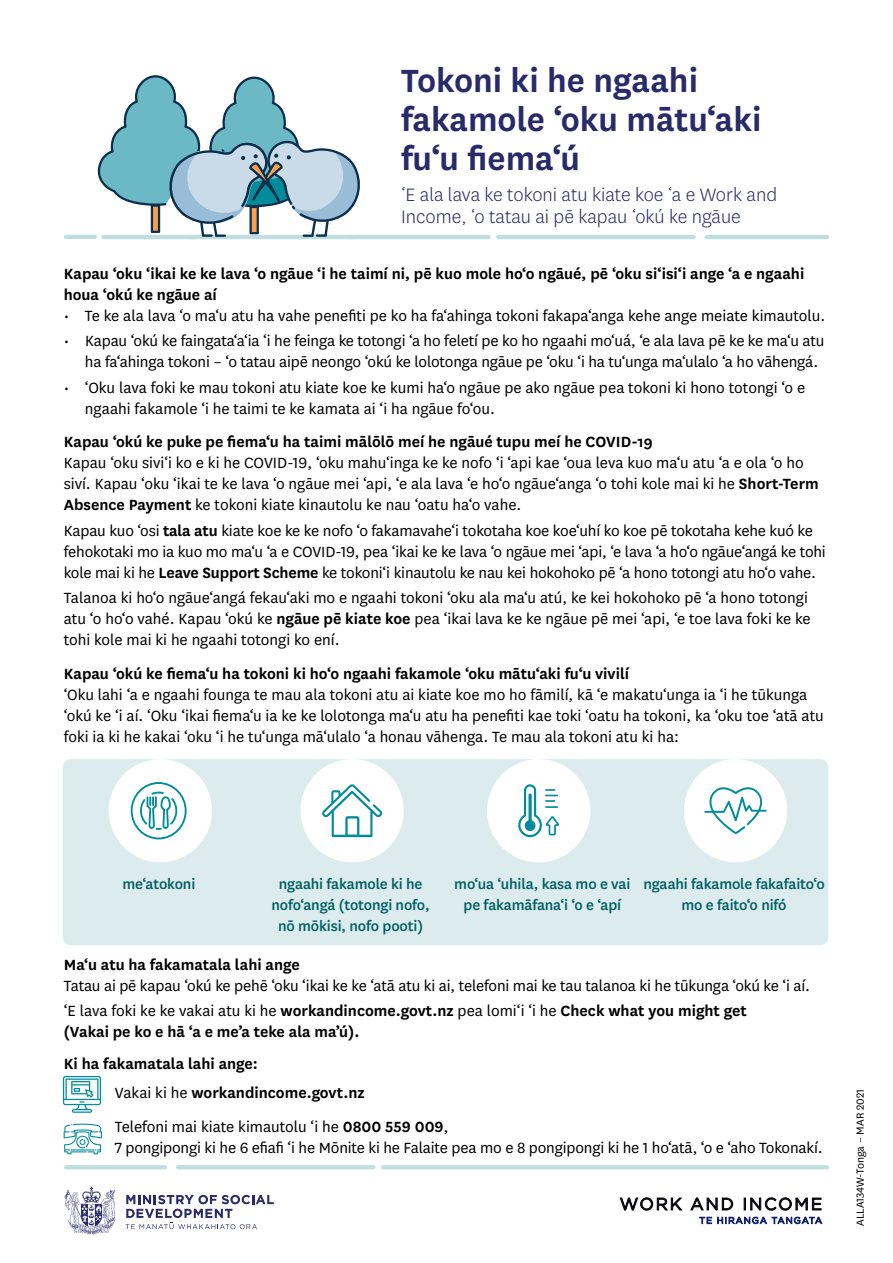
<style>
.page{position:relative;width:893px;height:1263px;background:#fff}
.page>*{position:absolute;margin:0;border:0;box-sizing:border-box;transform-origin:0 0}
.t1{font:600 37.5px/39px "National";color:#282b67}
.t2{font:300 21px/22.5px "National";color:#282b67}
.t3{font:17.25px/21px "National";letter-spacing:-.005em;color:#000}
.t4{font:600 17.25px/31.7px "National";color:#000}
.t5{font:500 16.5px/21px "National";letter-spacing:-.01em;color:#005f63;text-align:center}
.t6{font:12px "National";color:#000}
.s1{font-weight:600}
</style>
<div class="page">
<svg style="left:65px;top:1187px;width:51px;height:48px"></svg>
<svg style="left:126px;top:1195px;width:148px;height:34px"></svg>
<svg style="left:700px;top:1217px;width:122px;height:7px"></svg>
<svg style="left:620px;top:1198px;width:201px;height:12px"></svg>
<svg style="left:64px;top:1123px;width:38px;height:31px"></svg>
<svg style="left:63px;top:1076px;width:38px;height:37px"></svg>
<div style="left:63px;top:759px;width:765px;height:186px;background:#dcecee;border-radius:9px"></div>
<div style="left:109px;top:759px;width:103px;height:103px;background:#fff;border-radius:50%"></div>
<svg style="left:131px;top:782px;width:56px;height:57px"></svg>
<div style="left:684px;top:759px;width:103px;height:103px;background:#fff;border-radius:50%"></div>
<svg style="left:704px;top:787px;width:63px;height:47px"></svg>
<div style="left:487px;top:759px;width:103px;height:103px;background:#fff;border-radius:50%"></div>
<svg style="left:518px;top:784px;width:41px;height:53px"></svg>
<div style="left:300px;top:759px;width:104px;height:103px;background:#fff;border-radius:50%"></div>
<svg style="left:322px;top:784px;width:60px;height:53px"></svg>
<hr style="left:346px;top:235px;width:143px;height:4px;background:#bfdee2">
<hr style="left:498px;top:235px;width:196px;height:4px;background:#bfdee2">
<hr style="left:706px;top:235px;width:121px;height:4px;background:#bfdee2">
<hr style="left:189px;top:235px;width:164px;height:4px;background:#bfdee2">
<hr style="left:103px;top:235px;width:93px;height:4px;background:#bfdee2">
<hr style="left:66px;top:235px;width:29px;height:4px;background:#bfdee2">
<hr style="left:383px;top:1165px;width:444px;height:4px;background:#bfdee2">
<hr style="left:178px;top:1165px;width:196px;height:4px;background:#bfdee2">
<hr style="left:66px;top:1165px;width:99px;height:4px;background:#bfdee2">
<svg style="left:98px;top:75px;width:262px;height:162px"></svg>
<h1 class="t1" style="left:401px;top:58px;width:362px">Tokoni ki he ngaahi fakamole ‘oku mātu‘aki fu‘u fiema‘ú</h1>
<p class="t2" style="left:401px;top:183px;width:377px">‘E ala lava ke tokoni atu kiate koe ‘a e Work and<br>Income, ‘o tatau ai pē kapau ‘okú ke ngāue</p>
<p class="t4" style="left:64px;top:262px;width:742px;line-height:21px">Kapau ‘oku ‘ikai ke ke lava ‘o ngāue ‘i he taimí ni, pē kuo mole ho‘o ngāué, pē ‘oku si‘isi‘i ange ‘a e ngaahi houa ‘okú ke ngāue aí</p>
<p class="t3" style="left:64px;top:305px;width:763px">• Te ke ala lava ‘o ma‘u atu ha vahe penefiti pe ko ha fa‘ahinga tokoni fakapa‘anga kehe ange meiate kimautolu.</p>
<p class="t3" style="left:85px;top:330px;width:741px;text-indent:-21px">• Kapau ‘okú ke faingata‘a‘ia ‘i he feinga ke totongi ‘a ho feletí pe ko ho ngaahi mo‘uá, ‘e ala lava pē ke ke ma‘u atu ha fa‘ahinga tokoni – ‘o tatau aipē neongo ‘okú ke lolotonga ngāue pe ‘oku ‘i ha tu‘unga ma‘ulalo ‘a ho vāhengá.</p>
<p class="t3" style="left:85px;top:376px;width:722px;text-indent:-21px">• ‘Oku lava foki ke mau tokoni atu kiate koe ke kumi ha‘o ngāue pe ako ngāue pea tokoni ki hono totongi ‘o e ngaahi fakamole ‘i he taimi te ke kamata ai ‘i ha ngāue fo‘ou.</p>
<p class="t4" style="left:64px;top:425px;width:590px">Kapau ‘okú ke puke pe fiema‘u ha taimi mālōlō meí he ngāué tupu meí he COVID-19</p>
<p class="t3" style="left:64px;top:452px;width:757px">Kapau ‘oku sivi‘i ko e ki he COVID-19, ‘oku mahu‘inga ke ke nofo ‘i ‘api kae ‘oua leva kuo ma‘u atu ‘a e ola ‘o ho siví. Kapau ‘oku ‘ikai te ke lava ‘o ngāue mei ‘api, ‘e ala lava ‘e ho‘o ngāue‘anga ‘o tohi kole mai ki he <span class="s1">Short-Term<br>Absence Payment</span> ke tokoni kiate kinautolu ke nau ‘oatu ha‘o vahe.</p>
<p class="t3" style="left:64px;top:519px;width:764px">Kapau kuo ‘osi <span class="s1">tala atu</span> kiate koe ke ke nofo ‘o fakamavahe‘i tokotaha koe koe‘uhí ko koe pē tokotaha kehe kuó ke fehokotaki mo ia kuo mo ma‘u ‘a e COVID-19, pea ‘ikai ke ke lava ‘o ngāue mei ‘api, ‘e lava ‘a ho‘o ngāue‘angá ke tohi kole mai ki he <span class="s1">Leave Support Scheme</span> ke tokoni‘i kinautolu ke nau kei hokohoko pē ‘a hono totongi atu ho‘o vahe.</p>
<p class="t3" style="left:64px;top:586px;width:748px">Talanoa ki ho‘o ngāue‘angá fekau‘aki mo e ngaahi tokoni ‘oku ala ma‘u atú, ke kei hokohoko pē ‘a hono totongi atu ‘o ho‘o vahé. Kapau ‘okú ke <span class="s1">ngāue pē kiate koe</span> pea ‘ikai lava ke ke ngāue pē mei ‘api, ‘e toe lava foki ke ke tohi kole mai ki he ngaahi totongi ko ení.</p>
<p class="t4" style="left:64px;top:656px;width:567px">Kapau ‘okú ke fiema‘u ha tokoni ki ho‘o ngaahi fakamole ‘oku mātu‘aki fu‘u vivilí</p>
<p class="t3" style="left:64px;top:683px;width:762px">‘Oku lahi ‘a e ngaahi founga te mau ala tokoni atu ai kiate koe mo ho fāmilí, kā ‘e makatu‘unga ia ‘i he tūkunga ‘okú ke ‘i aí. ‘Oku ‘ikai fiema‘u ia ke ke lolotonga ma‘u atu ha penefiti kae toki ‘oatu ha tokoni, ka ‘oku toe ‘atā atu foki ia ki he kakai ‘oku ‘i he tu‘unga mā‘ulalo ‘a honau vāhenga. Te mau ala tokoni atu ki ha:</p>
<p class="t5" style="left:123px;top:873px;width:74px">me‘atokoni</p>
<p class="t5" style="left:272px;top:873px;width:160px">ngaahi fakamole ki he nofo‘angá (totongi nofo, nō mōkisi, nofo pooti)</p>
<p class="t5" style="left:454px;top:873px;width:178px">mo‘ua ‘uhila, kasa mo e vai pe fakamāfana‘i ‘o e ‘apí</p>
<p class="t5" style="left:643px;top:873px;width:183px">ngaahi fakamole fakafaito‘o mo e faito‘o nifó</p>
<p class="t4" style="left:64px;top:947px;width:237px">Ma‘u atu ha fakamatala lahi ange</p>
<p class="t3" style="left:64px;top:972px;width:748px;line-height:25.2px">Tatau ai pē kapau ‘okú ke pehē ‘oku ‘ikai ke ke ‘atā atu ki ai, telefoni mai ke tau talanoa ki he tūkunga ‘okú ke ‘i aí. ‘E lava foki ke ke vakai atu ki he <span class="s1">workandincome.govt.nz</span> pea lomi‘i ‘i he <span class="s1">Check what you might get</span></p>
<p class="t4" style="left:64px;top:1015px;width:297px">(Vakai pe ko e hā ‘a e me’a teke ala ma’ú).<br>Ki ha fakamatala lahi ange:</p>
<p class="t3" style="left:115px;top:1075px;width:335px;line-height:33.8px">Vakai ki he <span class="s1">workandincome.govt.nz<br></span>Telefoni mai kiate kimautolu ‘i he <span class="s1">0800 559 009</span>,</p>
<p class="t3" style="left:115px;top:1136px;width:709px">7 pongipongi ki he 6 efiafi ‘i he Mōnite ki he Falaite pea mo e 8 pongipongi ki he 1 ho‘atā, ‘o e ‘aho Tokonakí.</p>
<p class="t6" style="left:852px;top:1226px;width:138px;rotate:-90deg">ALLA134W-Tonga – MAR 2021</p>
</div>
